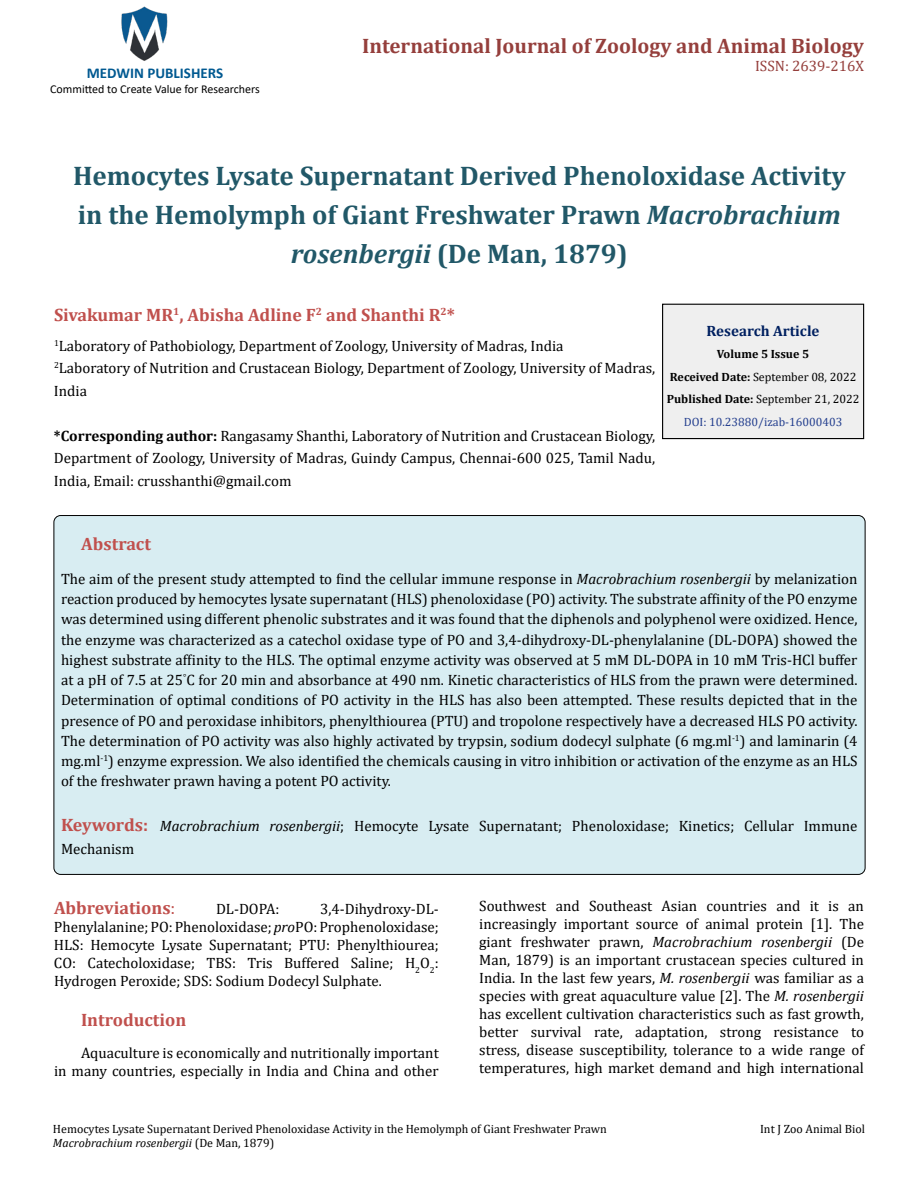
<style>
.page{position:relative;width:918px;height:1188px;background:#fff}
.page>*{position:absolute;margin:0;border:0;box-sizing:border-box;transform-origin:0 0}
.t1{font:700 27px/39px "Cambria";color:#215868;text-align:center}
.t2{font:700 21px "Cambria";color:#953f3c}
.t3{font:700 18px "Cambria";color:#c0504d}
.t4{font:15px/18px "Cambria";color:#000;text-align:justify}
.t5{font:700 15px "Calibri";color:#005991}
.t6{font:700 15px "Cambria";color:#002060}
.t7{font:15px "Cambria";color:#953f3c}
.t8{font:12px/14.4px "Cambria";color:#000}
.t9{font:700 12px/22.5px "Cambria";color:#000;text-align:center}
.t10{font:12px "Calibri";color:#000}
.s1{font-style:italic}
.s2{font-weight:700}
.s3{font-weight:400}
.s4{font-weight:400;color:#25408f}
.s5{font-weight:700;font-size:18px;color:#c0504d}
</style>
<div class="page">
<img style="left:121px;top:6px;width:47px;height:55px">
<div style="left:663px;top:304px;width:201px;height:135px;background:#efefef"></div>
<div style="left:662px;top:304px;width:202px;height:135px;border:1px solid #000"></div>
<div style="left:54px;top:516px;width:811px;height:358px;background:#d8edf2;border-radius:7px"></div>
<p class="t5" style="left:87px;top:63px;width:138px">MEDWIN PUBLISHERS</p>
<p class="t10" style="left:50px;top:80px;width:211px">Committed to Create Value for Researchers</p>
<h2 class="t2" style="left:362px;top:31px;width:503px">International Journal of Zoology and Animal Biology</h2>
<p class="t7" style="left:755px;top:57px;width:110px">ISSN: 2639-216X</p>
<h1 class="t1" style="left:73px;top:155px;width:774px">Hemocytes Lysate Supernatant Derived Phenoloxidase Activity in the Hemolymph of Giant Freshwater Prawn <span class="s1">Macrobrachium rosenbergii</span> (De Man, 1879)</h1>
<p class="t3" style="left:54px;top:303px;width:402px">Sivakumar MR<sup>1</sup>, Abisha Adline F<sup>2</sup> and Shanthi R<sup>2</sup>*</p>
<p class="t4" style="left:54px;top:334px;width:603px;line-height:22.5px;text-align:left"><sup>1</sup>Laboratory of Pathobiology, Department of Zoology, University of Madras, India<br><sup>2</sup>Laboratory of Nutrition and Crustacean Biology, Department of Zoology, University of Madras,<br>India</p>
<p class="t4" style="left:54px;top:424px;width:603px;line-height:22.5px"><span class="s2">*Corresponding author:</span> Rangasamy Shanthi, Laboratory of Nutrition and Crustacean Biology, Department of Zoology, University of Madras, Guindy Campus, Chennai-600 025, Tamil Nadu, India, Email: crusshanthi@gmail.com</p>
<p class="t6" style="left:707px;top:320px;width:114px">Research Article</p>
<p class="t9" style="left:667px;top:343px;width:194px">Volume 5 Issue 5<br>Received Date: <span class="s3">September 08, 2022<br></span>Published Date: <span class="s3">September 21, 2022<br></span><span class="s4">DOI: 10.23880/izab-16000403</span></p>
<p class="t3" style="left:81px;top:531px;width:71px">Abstract</p>
<p class="t4" style="left:61px;top:569px;width:798px;line-height:20.2px">The aim of the present study attempted to find the cellular immune response in <span class="s1">Macrobrachium rosenbergii</span> by melanization reaction produced by hemocytes lysate supernatant (HLS) phenoloxidase (PO) activity. The substrate affinity of the PO enzyme was determined using different phenolic substrates and it was found that the diphenols and polyphenol were oxidized. Hence, the enzyme was characterized as a catechol oxidase type of PO and 3,4-dihydroxy-DL-phenylalanine (DL-DOPA) showed the highest substrate affinity to the HLS. The optimal enzyme activity was observed at 5 mM DL-DOPA in 10 mM Tris-HCl buffer at a pH of 7.5 at 25<sup>°</sup>C for 20 min and absorbance at 490 nm. Kinetic characteristics of HLS from the prawn were determined.<br>Determination of optimal conditions of PO activity in the HLS has also been attempted. These results depicted that in the presence of PO and peroxidase inhibitors, phenylthiourea (PTU) and tropolone respectively have a decreased HLS PO activity.<br>The determination of PO activity was also highly activated by trypsin, sodium dodecyl sulphate (6 mg.ml<sup>-1</sup>) and laminarin (4 mg.ml<sup>-1</sup>) enzyme expression. We also identified the chemicals causing in vitro inhibition or activation of the enzyme as an HLS of the freshwater prawn having a potent PO activity.</p>
<p class="t4" style="left:61px;top:815px;width:798px;line-height:22.5px"><span class="s5">Keywords:</span> <span class="s1">Macrobrachium rosenbergii</span>; Hemocyte Lysate Supernatant; Phenoloxidase; Kinetics; Cellular Immune<br>Mechanism</p>
<p class="t3" style="left:54px;top:895px;width:123px">Abbreviations<span class="s3">:</span></p>
<p class="t4" style="left:216px;top:899px;width:65px">DL-DOPA:</p>
<p class="t4" style="left:54px;top:899px;width:386px;text-indent:266px">3,4-Dihydroxy-DL-Phenylalanine; PO: Phenoloxidase; <span class="s1">pro</span>PO: Prophenoloxidase; HLS: Hemocyte Lysate Supernatant; PTU: Phenylthiourea; CO: Catecholoxidase; TBS: Tris Buffered Saline; H<sub>2</sub>O<sub>2</sub>:<br>Hydrogen Peroxide; SDS: Sodium Dodecyl Sulphate.</p>
<p class="t3" style="left:81px;top:1007px;width:107px">Introduction</p>
<p class="t4" style="left:54px;top:1043px;width:386px;text-align:right">Aquaculture is economically and nutritionally important<br>in many countries, especially in India and China and other</p>
<p class="t4" style="left:479px;top:897px;width:386px">Southwest and Southeast Asian countries and it is an increasingly important source of animal protein [1]. The giant freshwater prawn, <span class="s1">Macrobrachium rosenbergii</span> (De Man, 1879) is an important crustacean species cultured in India. In the last few years, <span class="s1">M. rosenbergii</span> was familiar as a species with great aquaculture value [2]. The <span class="s1">M. rosenbergii </span>has excellent cultivation characteristics such as fast growth, better survival rate, adaptation, strong resistance to stress, disease susceptibility, tolerance to a wide range of temperatures, high market demand and high international</p>
<p class="t8" style="left:53px;top:1122px;width:556px">Hemocytes Lysate Supernatant Derived Phenoloxidase Activity in the Hemolymph of Giant Freshwater Prawn<br><span class="s1">Macrobrachium rosenbergii</span> (De Man, 1879)</p>
<p class="t8" style="left:760px;top:1122px;width:106px">Int J Zoo Animal Biol</p>
</div>
